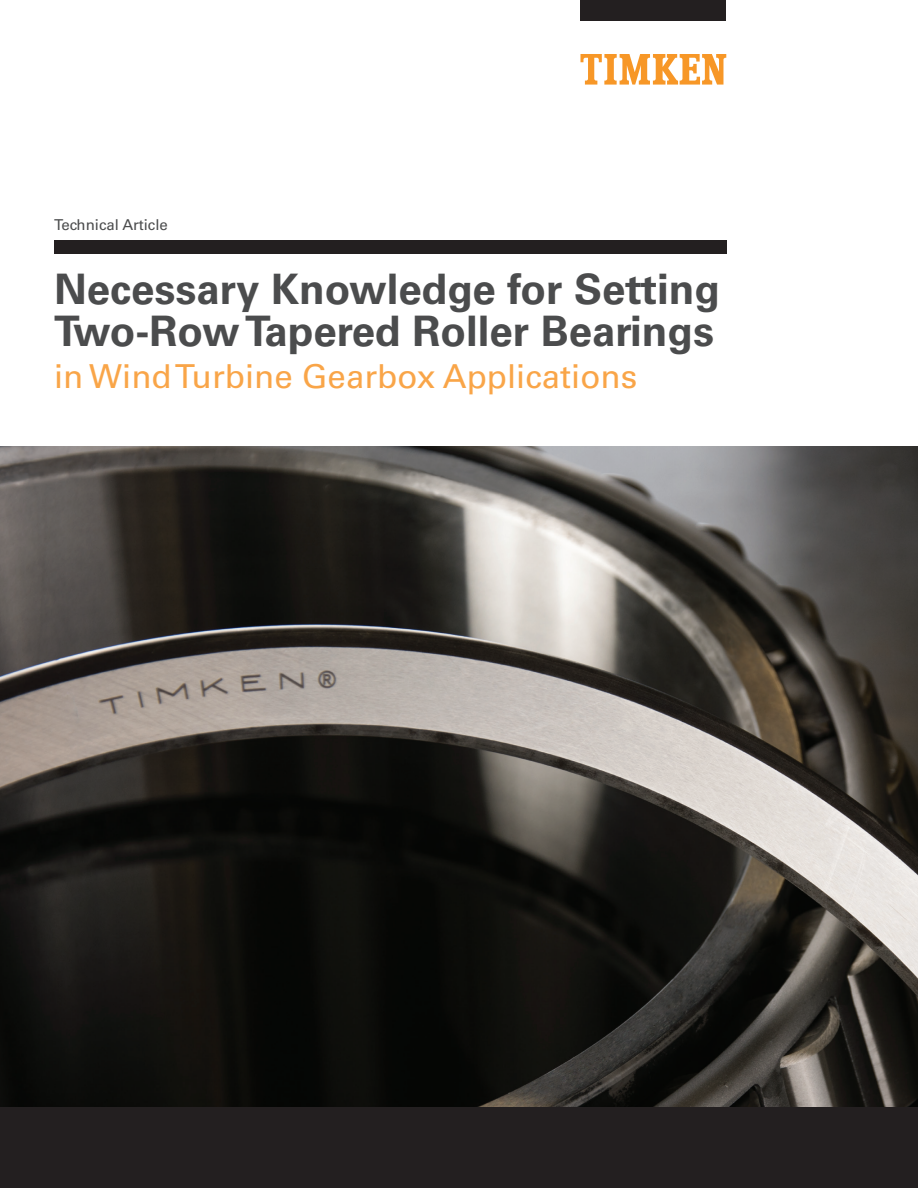
<style>
.page{position:relative;width:918px;height:1188px;background:#fff}
.page>*{position:absolute;margin:0;border:0;box-sizing:border-box;transform-origin:0 0}
.t1{font:700 42px/42px "Univers LT Std";color:#4b4c4d}
.t2{font:33px "Univers LT Std";color:#f9a548}
.t3{font:15px "Univers LT Std";color:#4b4c4d}
</style>
<div class="page">
<svg style="left:580px;top:54px;width:146px;height:31px"></svg>
<div style="left:580px;top:0;width:146px;height:20px;background:#231f20"></div>
<div style="left:0;top:1107px;width:918px;height:81px;background:#231f20"></div>
<div style="left:54px;top:241px;width:672px;height:13px;background:#231f20"></div>
<img style="left:0;top:447px;width:918px;height:660px">
<p class="t3" style="left:54px;top:216px;width:115px">Technical Article</p>
<p class="t1" style="left:54px;top:268px;width:668px">Necessary Knowledge for Setting<br>Two-Row Tapered Roller Bearings</p>
<p class="t2" style="left:54px;top:356px;width:585px">in Wind Turbine Gearbox Applications</p>
</div>
